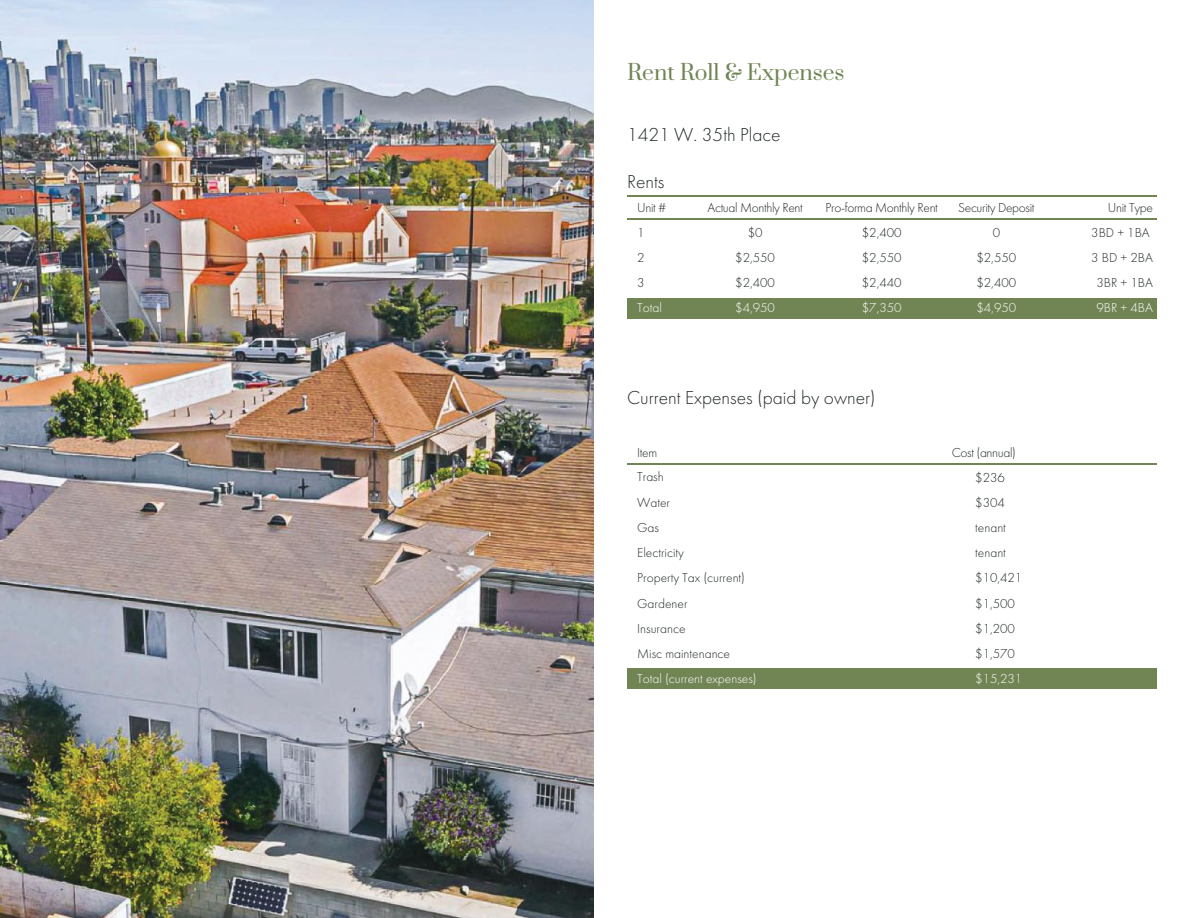
<style>
.page{position:relative;width:1188px;height:918px;background:#fff}
.page>*{position:absolute;margin:0;border:0;box-sizing:border-box;transform-origin:0 0}
.t1{font:21px "Prata";color:#718554}
.t2{font:300 19.5px "Futura PT";color:#23292a}
.t3{font:300 13.5px/25.2px "Futura PT";color:#23292a;text-align:center}
.t4{font:300 13.5px "Futura PT";letter-spacing:-.025em;color:#23292a}
.t5{font:300 13.5px "Futura PT";color:#fff}
</style>
<div class="page">
<img style="left:0;top:0;width:594px;height:918px">
<div style="left:627px;top:668px;width:529px;height:21px;background:#718554"></div>
<hr style="left:627px;top:463px;width:529px;height:1px;background:#718554">
<div style="left:627px;top:298px;width:529px;height:21px;background:#718554"></div>
<hr style="left:627px;top:218px;width:529px;height:1px;background:#718554">
<hr style="left:627px;top:195px;width:529px;height:2px;background:#718554">
<h1 class="t1" style="left:627px;top:54px;width:219px">Rent Roll &amp; Expenses</h1>
<h2 class="t2" style="left:627px;top:123px;width:155px">1421 W. 35th Place</h2>
<h2 class="t2" style="left:627px;top:170px;width:39px">Rents</h2>
<p class="t3" style="left:637px;top:195px;width:31px">Unit #</p>
<p class="t3" style="left:637px;top:220px;width:9px;text-align:justify">1<br>2<br>3</p>
<p class="t5" style="left:637px;top:300px;width:26px">Total</p>
<p class="t4" style="left:707px;top:200px;width:97px">Actual Monthly Rent</p>
<p class="t3" style="left:735px;top:220px;width:41px">$0 $2,550 $2,400</p>
<p class="t5" style="left:735px;top:300px;width:41px">$4,950</p>
<p class="t4" style="left:826px;top:200px;width:114px">Pro-forma Monthly Rent</p>
<p class="t3" style="left:862px;top:220px;width:41px;text-align:justify">$2,400 $2,550 $2,440</p>
<p class="t5" style="left:862px;top:300px;width:41px">$7,350</p>
<p class="t4" style="left:958px;top:200px;width:78px">Security Deposit</p>
<p class="t3" style="left:977px;top:220px;width:41px">0 $2,550 $2,400</p>
<p class="t5" style="left:977px;top:300px;width:41px">$4,950</p>
<h2 class="t2" style="left:627px;top:386px;width:250px">Current Expenses (paid by owner)</h2>
<p class="t3" style="left:637px;top:440px;width:21px">Item</p>
<p class="t3" style="left:637px;top:465px;width:109px;text-align:left">Trash<br>Water<br>Gas<br>Electricity<br>Property Tax (current)<br>Gardener<br>Insurance<br>Misc maintenance</p>
<p class="t5" style="left:637px;top:671px;width:121px">Total (current expenses)</p>
<p class="t4" style="left:952px;top:445px;width:66px">Cost (annual)</p>
<p class="t3" style="left:975px;top:465px;width:49px;text-align:left">$236 $304 tenant tenant $10,421 $1,500 $1,200 $1,570</p>
<p class="t5" style="left:975px;top:671px;width:49px">$15,231</p>
<p class="t4" style="left:1108px;top:200px;width:46px">Unit Type</p>
<p class="t3" style="left:1091px;top:220px;width:63px">3BD + 1BA<br>3 BD + 2BA<br>3BR + 1BA</p>
<p class="t5" style="left:1096px;top:300px;width:58px">9BR + 4BA</p>
</div>
